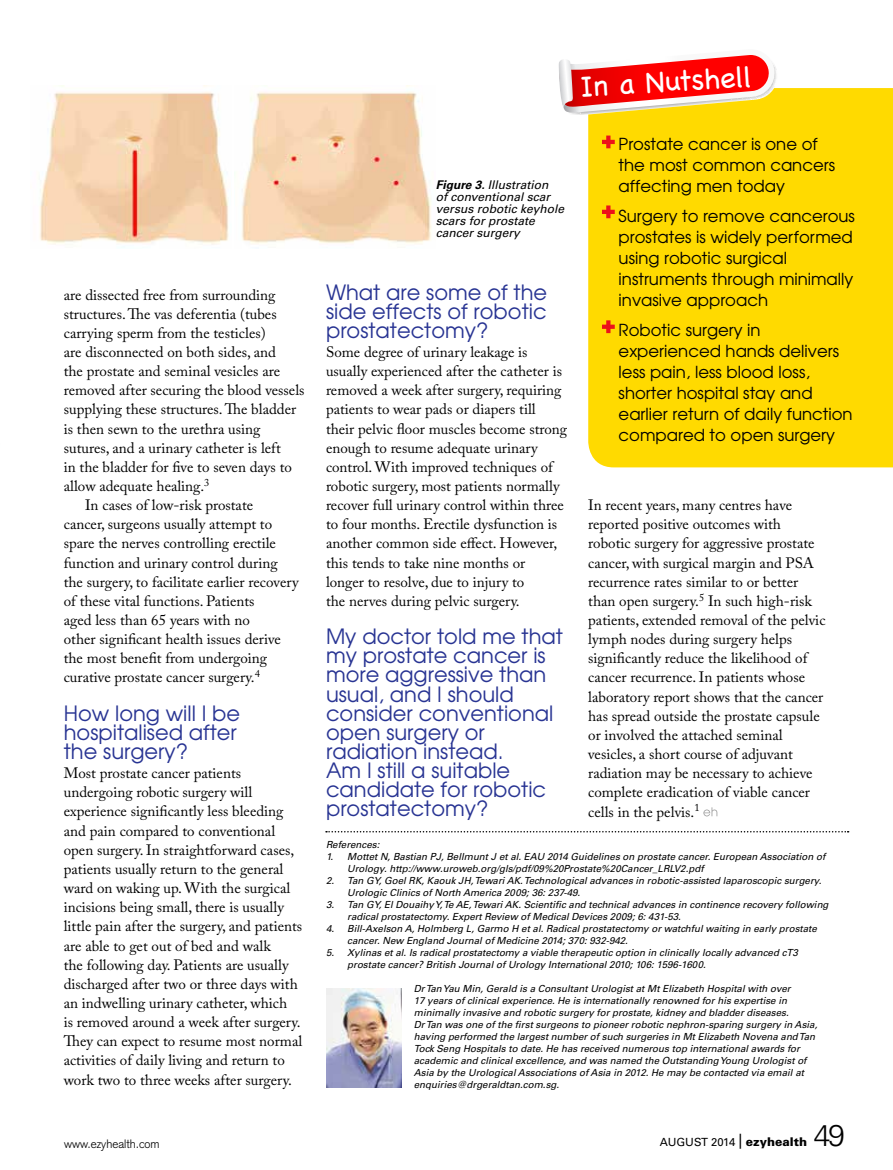
<style>
.page{position:relative;width:893px;height:1170px;background:#fff}
.page>*{position:absolute;margin:0;border:0;box-sizing:border-box;transform-origin:0 0}
.t1{font:300 30px "Univers LT Std";color:#000}
.t2{font:29.7px "Chalkboard";color:#fff}
.t3{font:21px/19.2px "Avant Garde";color:#283493}
.t4{font:16.5px/21px "Avant Garde";color:#000}
.t5{font:15px/19.2px "Adobe Caslon Pro";color:#000}
.t6{font:italic 12px/12px "Univers LT Std";color:#000}
.t7{font:300 12px "Akzidenz Grotesk";color:#000}
.t8{font:11.25px "Univers LT Std";letter-spacing:-.01em;color:#000}
.t9{font:italic 9.75px/12px "Univers LT Std";color:#000}
.s1{font-weight:700}
.s2{font-size:15px}
.s3{font-weight:900;font-size:12px}
</style>
<div class="page">
<div style="left:588px;top:88px;width:305px;height:379px;background:#ffda00"></div>
<img style="left:39px;top:85px;width:190px;height:163px">
<img style="left:242px;top:85px;width:190px;height:159px">
<svg style="left:703px;top:807px;width:14px;height:9px"></svg>
<img style="left:326px;top:988px;width:76px;height:99px">
<svg style="left:602px;top:135px;width:13px;height:13px"></svg>
<svg style="left:602px;top:205px;width:13px;height:13px"></svg>
<svg style="left:602px;top:320px;width:13px;height:13px"></svg>
<svg style="left:326px;top:831px;width:523px;height:1px"></svg>
<svg style="left:558px;top:55px;width:219px;height:60px"></svg>
<p class="t5" style="left:64px;top:285px;width:213px">are dissected free from surrounding</p>
<p class="t5" style="left:64px;top:304px;width:214px">structures. The vas deferentia (tubes</p>
<p class="t5" style="left:64px;top:323px;width:204px">carrying sperm from the testicles)</p>
<p class="t5" style="left:64px;top:342px;width:214px">are disconnected on both sides, and</p>
<p class="t5" style="left:64px;top:361px;width:218px">the prostate and seminal vesicles are</p>
<p class="t5" style="left:64px;top:380px;width:242px">removed after securing the blood vessels</p>
<p class="t5" style="left:64px;top:399px;width:234px">supplying these structures. The bladder</p>
<p class="t5" style="left:64px;top:419px;width:198px">is then sewn to the urethra using</p>
<p class="t5" style="left:64px;top:438px;width:219px">sutures, and a urinary catheter is left</p>
<p class="t5" style="left:64px;top:457px;width:230px">in the bladder for five to seven days to</p>
<p class="t5" style="left:64px;top:476px;width:147px">allow adequate healing.<sup>3</sup></p>
<p class="t5" style="left:85px;top:495px;width:170px">In cases of low-risk prostate</p>
<p class="t5" style="left:64px;top:514px;width:210px">cancer, surgeons usually attempt to</p>
<p class="t5" style="left:64px;top:533px;width:214px">spare the nerves controlling erectile</p>
<p class="t5" style="left:64px;top:552px;width:215px">function and urinary control during</p>
<p class="t5" style="left:64px;top:572px;width:236px">the surgery, to facilitate earlier recovery</p>
<p class="t5" style="left:64px;top:591px;width:192px">of these vital functions. Patients</p>
<p class="t5" style="left:64px;top:610px;width:188px">aged less than 65 years with no</p>
<p class="t5" style="left:64px;top:629px;width:219px">other significant health issues derive</p>
<p class="t5" style="left:64px;top:648px;width:205px">the most benefit from undergoing</p>
<p class="t5" style="left:64px;top:667px;width:198px">curative prostate cancer surgery.<sup>4</sup></p>
<h3 class="t3" style="left:64px;top:703px;width:178px">How long will I be hospitalised after the surgery?</h3>
<p class="t5" style="left:64px;top:763px;width:240px">Most prostate cancer patients undergoing robotic surgery will experience significantly less bleeding and pain compared to conventional open surgery. In straightforward cases, patients usually return to the general ward on waking up. With the surgical incisions being small, there is usually little pain after the surgery, and patients are able to get out of bed and walk<br>the following day. Patients are usually discharged after two or three days with an indwelling urinary catheter, which<br>is removed around a week after surgery.<br>They can expect to resume most normal activities of daily living and return to work two to three weeks after surgery.</p>
<h2 class="t2" style="left:579px;top:70px;width:174px;rotate:-4deg">In a Nutshell</h2>
<p class="t4" style="left:619px;top:134px;width:218px">Prostate cancer is one of the most common cancers affecting men today</p>
<p class="t4" style="left:619px;top:205px;width:238px">Surgery to remove cancerous prostates is widely performed using robotic surgical instruments through minimally invasive approach</p>
<p class="t4" style="left:619px;top:319px;width:235px">Robotic surgery in experienced hands delivers less pain, less blood loss, shorter hospital stay and earlier return of daily function compared to open surgery</p>
<p class="t6" style="left:436px;top:179px;width:130px"><span class="s1">Figure 3.</span> Illustration<br>of conventional scar versus robotic keyhole scars for prostate cancer surgery</p>
<h3 class="t3" style="left:326px;top:282px;width:223px;text-align:justify">What are some of the side effects of robotic prostatectomy?</h3>
<p class="t5" style="left:326px;top:342px;width:243px">Some degree of urinary leakage is usually experienced after the catheter is removed a week after surgery, requiring patients to wear pads or diapers till their pelvic floor muscles become strong enough to resume adequate urinary control. With improved techniques of robotic surgery, most patients normally recover full urinary control within three to four months. Erectile dysfunction is another common side effect. However, this tends to take nine months or<br>longer to resolve, due to injury to<br>the nerves during pelvic surgery.</p>
<h3 class="t3" style="left:326px;top:626px;width:238px">My doctor told me that my prostate cancer is more aggressive than usual, and I should consider conventional open surgery or radiation instead.<br>Am I still a suitable candidate for robotic prostatectomy?</h3>
<p class="t9" style="left:326px;top:838px;width:55px">References:</p>
<p class="t9" style="left:347px;top:850px;width:479px;text-indent:-21px">1. Mottet N, Bastian PJ, Bellmunt J et al. EAU 2014 Guidelines on prostate cancer. European Association of<br>Urology. http://www.uroweb.org/gls/pdf/09%20Prostate%20Cancer_LRLV2.pdf</p>
<p class="t9" style="left:347px;top:874px;width:476px;text-indent:-21px">2. Tan GY, Goel RK, Kaouk JH, Tewari AK. Technological advances in robotic-assisted laparoscopic surgery.<br>Urologic Clinics of North America 2009; 36: 237-49.</p>
<p class="t9" style="left:347px;top:898px;width:483px;text-indent:-21px">3. Tan GY, El Douaihy Y, Te AE, Tewari AK. Scientific and technical advances in continence recovery following radical prostatectomy. Expert Review of Medical Devices 2009; 6: 431-53.</p>
<p class="t9" style="left:347px;top:922px;width:471px;text-indent:-21px">4. Bill-Axelson A, Holmberg L, Garmo H et al. Radical prostatectomy or watchful waiting in early prostate cancer. New England Journal of Medicine 2014; 370: 932-942.</p>
<p class="t9" style="left:347px;top:946px;width:452px;text-indent:-21px">5. Xylinas et al. Is radical prostatectomy a viable therapeutic option in clinically locally advanced cT3 prostate cancer? British Journal of Urology International 2010; 106: 1596-1600.</p>
<p class="t5" style="left:588px;top:495px;width:239px">In recent years, many centres have reported positive outcomes with robotic surgery for aggressive prostate cancer, with surgical margin and PSA recurrence rates similar to or better than open surgery.<sup>5</sup> In such high-risk patients, extended removal of the pelvic lymph nodes during surgery helps significantly reduce the likelihood of cancer recurrence. In patients whose laboratory report shows that the cancer has spread outside the prostate capsule or involved the attached seminal vesicles, a short course of adjuvant radiation may be necessary to achieve complete eradication of viable cancer cells in the pelvis.<sup>1</sup></p>
<p class="t9" style="left:414px;top:982px;width:405px">Dr Tan Yau Min, Gerald is a Consultant Urologist at Mt Elizabeth Hospital with over<br>17 years of clinical experience. He is internationally renowned for his expertise in minimally invasive and robotic surgery for prostate, kidney and bladder diseases.<br>Dr Tan was one of the first surgeons to pioneer robotic nephron-sparing surgery in Asia, having performed the largest number of such surgeries in Mt Elizabeth Novena and Tan Tock Seng Hospitals to date. He has received numerous top international awards for academic and clinical excellence, and was named the Outstanding Young Urologist of Asia by the Urological Associations of Asia in 2012. He may be contacted via email at enquiries@drgeraldtan.com.sg.</p>
<p class="t7" style="left:64px;top:1137px;width:97px">www.ezyhealth.com</p>
<p class="t8" style="left:660px;top:1135px;width:149px">AUGUST 2014 <span class="s2">|</span> <span class="s3">ezyhealth</span></p>
<h1 class="t1" style="left:814px;top:1117px;width:33px">49</h1>
</div>
